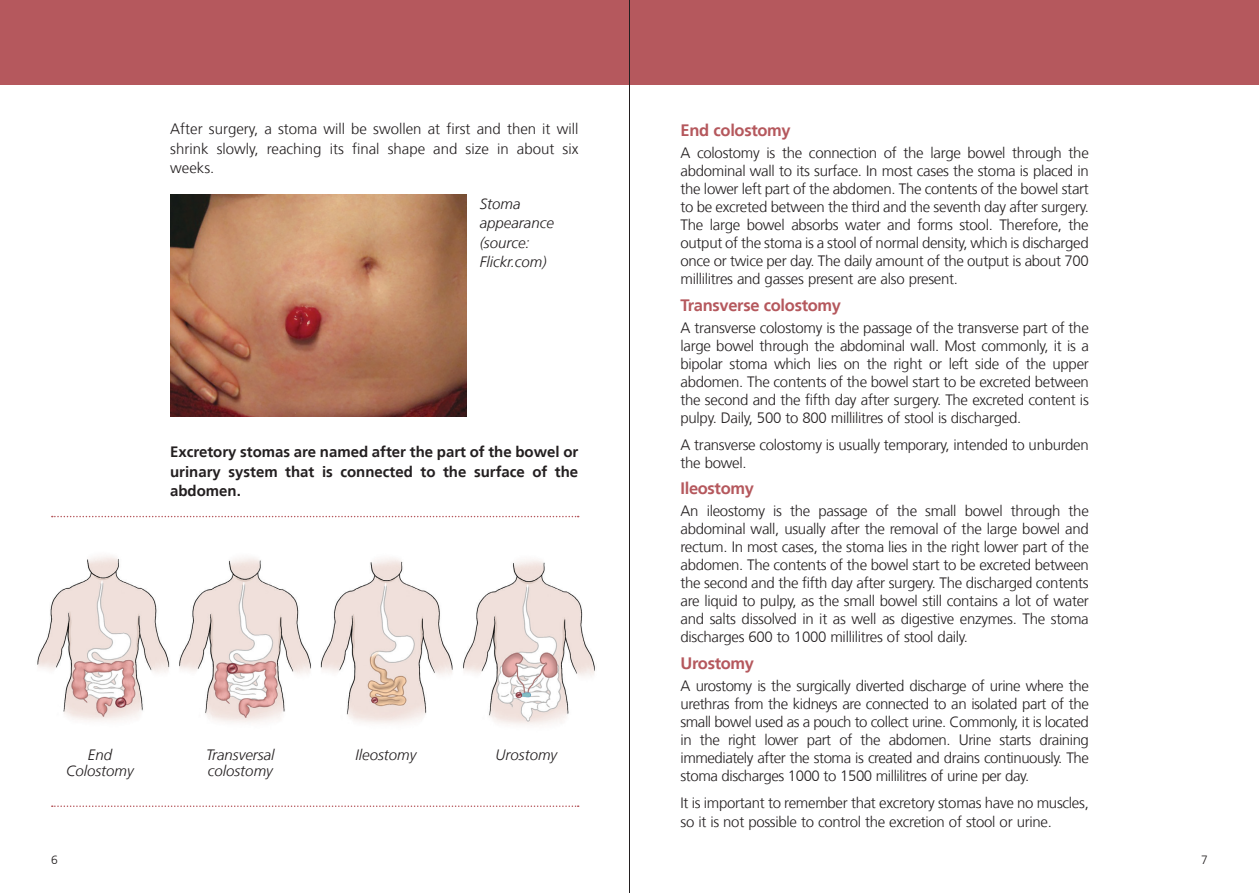
<style>
.page{position:relative;width:1259px;height:893px;background:#fff}
.page>*{position:absolute;margin:0;border:0;box-sizing:border-box;transform-origin:0 0}
.t1{font:700 16.5px "Frutiger CE";letter-spacing:-.02em;color:#b5585d}
.t2{font:300 15px/18px "Frutiger";letter-spacing:-.02em;color:#231f20;text-align:justify}
.t3{font:700 15px/19.5px "Frutiger CE";color:#231f20;text-align:justify}
.t4{font:italic 300 15px/19.5px "Frutiger";color:#231f20}
.t5{font:300 12px "Frutiger";color:#231f20}
</style>
<div class="page">
<div style="left:0;top:0;width:1259px;height:85px;background:#b5585d"></div>
<img style="left:170px;top:195px;width:297px;height:222px">
<img style="left:37px;top:515px;width:558px;height:210px">
<svg style="left:52px;top:516px;width:527px;height:1px"></svg>
<svg style="left:52px;top:805px;width:527px;height:2px"></svg>
<hr style="left:629px;top:0;width:1px;height:893px;background:#231f20">
<p class="t2" style="left:170px;top:119px;width:410px;line-height:19.5px">After surgery, a stoma will be swollen at first and then it will shrink slowly, reaching its final shape and size in about six weeks.</p>
<p class="t4" style="left:480px;top:193px;width:76px">Stoma appearance (source:<br>Flickr.com)</p>
<p class="t3" style="left:170px;top:442px;width:410px">Excretory stomas are named after the part of the bowel or urinary system that is connected to the surface of the abdomen.</p>
<p class="t4" style="left:88px;top:744px;width:26px">End</p>
<p class="t4" style="left:355px;top:744px;width:62px">Ileostomy</p>
<p class="t4" style="left:495px;top:744px;width:63px">Urostomy</p>
<p class="t4" style="left:66px;top:761px;width:69px">Colostomy</p>
<p class="t4" style="left:206px;top:746px;width:70px;line-height:16.5px">Transversal colostomy</p>
<p class="t1" style="left:680px;top:120px;width:112px">End colostomy</p>
<p class="t2" style="left:680px;top:144px;width:410px">A colostomy is the connection of the large bowel through the abdominal wall to its surface. In most cases the stoma is placed in the lower left part of the abdomen. The contents of the bowel start to be excreted between the third and the seventh day after surgery.<br>The large bowel absorbs water and forms stool. Therefore, the output of the stoma is a stool of normal density, which is discharged once or twice per day. The daily amount of the output is about 700 millilitres and gasses present are also present.</p>
<p class="t1" style="left:680px;top:295px;width:162px">Transverse colostomy</p>
<p class="t2" style="left:680px;top:319px;width:410px">A transverse colostomy is the passage of the transverse part of the large bowel through the abdominal wall. Most commonly, it is a bipolar stoma which lies on the right or left side of the upper abdomen. The contents of the bowel start to be excreted between the second and the fifth day after surgery. The excreted content is pulpy. Daily, 500 to 800 millilitres of stool is discharged.</p>
<p class="t2" style="left:680px;top:435px;width:410px">A transverse colostomy is usually temporary, intended to unburden the bowel.</p>
<p class="t1" style="left:680px;top:478px;width:75px">Ileostomy</p>
<p class="t2" style="left:680px;top:502px;width:410px">An ileostomy is the passage of the small bowel through the abdominal wall, usually after the removal of the large bowel and rectum. In most cases, the stoma lies in the right lower part of the abdomen. The contents of the bowel start to be excreted between the second and the fifth day after surgery. The discharged contents are liquid to pulpy, as the small bowel still contains a lot of water and salts dissolved in it as well as digestive enzymes. The stoma discharges 600 to 1000 millilitres of stool daily.</p>
<p class="t1" style="left:680px;top:653px;width:75px">Urostomy</p>
<p class="t2" style="left:680px;top:677px;width:410px">A urostomy is the surgically diverted discharge of urine where the urethras from the kidneys are connected to an isolated part of the small bowel used as a pouch to collect urine. Commonly, it is located in the right lower part of the abdomen. Urine starts draining immediately after the stoma is created and drains continuously. The stoma discharges 1000 to 1500 millilitres of urine per day.</p>
<p class="t2" style="left:680px;top:793px;width:410px;line-height:19.5px">It is important to remember that excretory stomas have no muscles, so it is not possible to control the excretion of stool or urine.</p>
<p class="t5" style="left:51px;top:853px;width:8px">6</p>
<p class="t5" style="left:1201px;top:853px;width:8px">7</p>
</div>
